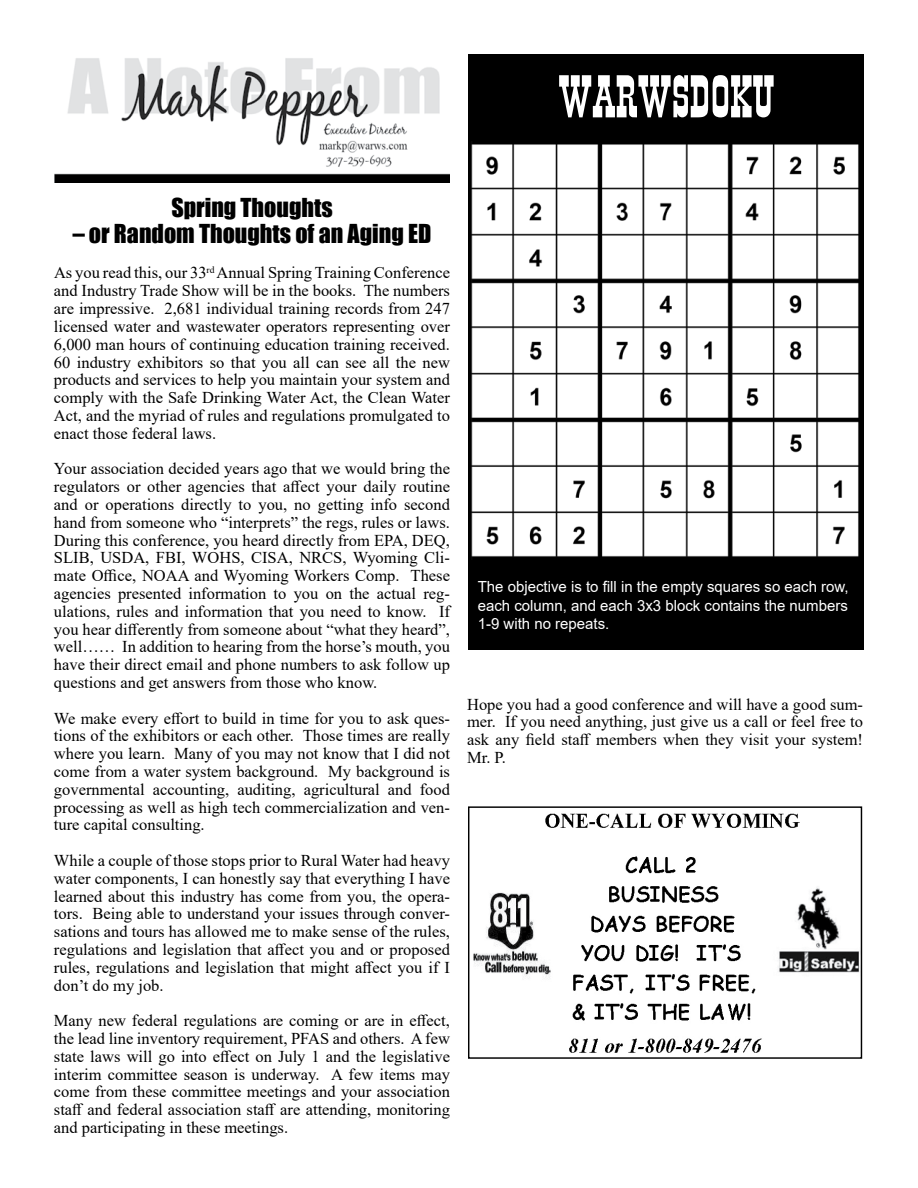
<style>
.page{position:relative;width:918px;height:1188px;background:#fff}
.page>*{position:absolute;margin:0;border:0;box-sizing:border-box;transform-origin:0 0}
.t1{font:55.2px "PT Sasparilla";color:#fff}
.t2{font:24px "Impact";color:#000}
.t3{font:16.5px/17.9px "Times New Roman";color:#000;text-align:justify}
.t4{font:15.3px/18.5px "Arial";color:#fff;text-align:justify}
</style>
<div class="page">
<div style="left:468px;top:54px;width:396px;height:596px;background:#000"></div>
<img style="left:471px;top:144px;width:388px;height:413px">
<img style="left:54px;top:58px;width:396px;height:125px">
<img style="left:473px;top:813px;width:387px;height:240px">
<div style="left:468px;top:806px;width:394px;height:253px;border:1px solid #000"></div>
<h1 class="t1" style="left:558px;top:65px;width:218px">WARWSDOKU</h1>
<h2 class="t2" style="left:171px;top:189px;width:163px">Spring Thoughts</h2>
<h2 class="t2" style="left:73px;top:215px;width:360px">– or Random Thoughts of an Aging ED</h2>
<p class="t3" style="left:54px;top:264px;width:398px">As you read this, our 33<sup>rd</sup> Annual Spring Training Conference and Industry Trade Show will be in the books. The numbers are impressive. 2,681 individual training records from 247 licensed water and wastewater operators representing over 6,000 man hours of continuing education training received.<br>60 industry exhibitors so that you all can see all the new products and services to help you maintain your system and comply with the Safe Drinking Water Act, the Clean Water Act, and the myriad of rules and regulations promulgated to enact those federal laws.</p>
<p class="t3" style="left:54px;top:459px;width:398px">Your association decided years ago that we would bring the regulators or other agencies that affect your daily routine and or operations directly to you, no getting info second hand from someone who “interprets” the regs, rules or laws.<br>During this conference, you heard directly from EPA, DEQ, SLIB, USDA, FBI, WOHS, CISA, NRCS, Wyoming Cli&shy;mate Office, NOAA and Wyoming Workers Comp. These agencies presented information to you on the actual reg&shy;ulations, rules and information that you need to know. If you hear differently from someone about “what they heard”, well…… In addition to hearing from the horse’s mouth, you have their direct email and phone numbers to ask follow up questions and get answers from those who know.</p>
<p class="t3" style="left:54px;top:709px;width:398px">We make every effort to build in time for you to ask ques&shy;tions of the exhibitors or each other. Those times are really where you learn. Many of you may not know that I did not come from a water system background. My background is governmental accounting, auditing, agricultural and food processing as well as high tech commercialization and ven&shy;ture capital consulting.</p>
<p class="t3" style="left:54px;top:851px;width:398px">While a couple of those stops prior to Rural Water had heavy water components, I can honestly say that everything I have learned about this industry has come from you, the opera&shy;tors. Being able to understand your issues through conver&shy;sations and tours has allowed me to make sense of the rules, regulations and legislation that affect you and or proposed rules, regulations and legislation that might affect you if I don’t do my job.</p>
<p class="t3" style="left:54px;top:1011px;width:398px">Many new federal regulations are coming or are in effect, the lead line inventory requirement, PFAS and others. A few state laws will go into effect on July 1 and the legislative interim committee season is underway. A few items may come from these committee meetings and your association staff and federal association staff are attending, monitoring and participating in these meetings.</p>
<p class="t4" style="left:478px;top:578px;width:373px">The objective is to fill in the empty squares so each row, each column, and each 3x3 block contains the numbers 1-9 with no repeats.</p>
<p class="t3" style="left:467px;top:695px;width:398px">Hope you had a good conference and will have a good sum&shy;mer. If you need anything, just give us a call or feel free to ask any field staff members when they visit your system!<br>Mr. P.</p>
</div>
